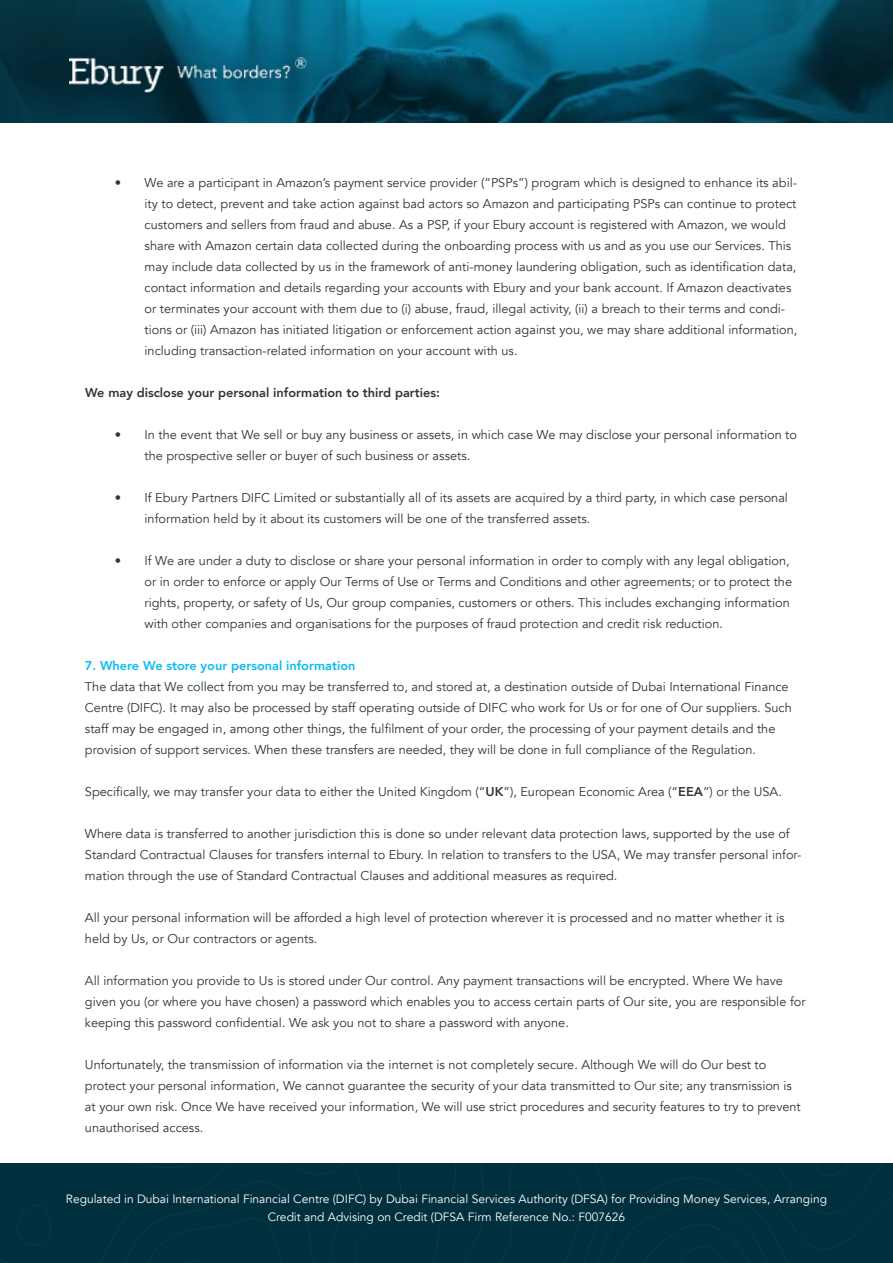
<style>
.page{position:relative;width:893px;height:1263px;background:#fff}
.page>*{position:absolute;margin:0;border:0;box-sizing:border-box;transform-origin:0 0}
.t1{font:12.75px/21px "Avenir";color:#2e3638}
.t2{font:800 12.75px "Avenir";color:#2e3638}
.t3{font:800 12.75px "Avenir";color:#0bbbef}
.t4{font:12px/18px "Avenir";color:#fff;text-align:center}
.s1{font-weight:800}
</style>
<div class="page">
<div style="left:605px;top:1163px;width:288px;height:100px;background:#00303d"></div>
<div style="left:0;top:1163px;width:605px;height:100px;background:#00303d"></div>
<svg style="left:0;top:0;width:893px;height:122px;background:#055169"></svg>
<img style="left:70px;top:57px;width:238px;height:36px">
<p class="t1" style="left:145px;top:172px;width:654px;text-indent:-30px">• We are a participant in Amazon’s payment service provider (“PSPs”) program which is designed to enhance its abil&shy;ity to detect, prevent and take action against bad actors so Amazon and participating PSPs can continue to protect customers and sellers from fraud and abuse. As a PSP, if your Ebury account is registered with Amazon, we would share with Amazon certain data collected during the onboarding process with us and as you use our Services. This may include data collected by us in the framework of anti-money laundering obligation, such as identification data, contact information and details regarding your accounts with Ebury and your bank account. If Amazon deactivates or terminates your account with them due to (i) abuse, fraud, illegal activity, (ii) a breach to their terms and condi&shy;tions or (iii) Amazon has initiated litigation or enforcement action against you, we may share additional information, including transaction-related information on your account with us.</p>
<p class="t2" style="left:85px;top:382px;width:356px">We may disclose your personal information to third parties:</p>
<p class="t1" style="left:145px;top:424px;width:654px;text-indent:-30px">• In the event that We sell or buy any business or assets, in which case We may disclose your personal information to the prospective seller or buyer of such business or assets.</p>
<p class="t1" style="left:145px;top:487px;width:645px;text-indent:-30px">• If Ebury Partners DIFC Limited or substantially all of its assets are acquired by a third party, in which case personal information held by it about its customers will be one of the transferred assets.</p>
<p class="t1" style="left:145px;top:550px;width:649px;text-indent:-30px">• If We are under a duty to disclose or share your personal information in order to comply with any legal obligation, or in order to enforce or apply Our Terms of Use or Terms and Conditions and other agreements; or to protect the rights, property, or safety of Us, Our group companies, customers or others. This includes exchanging information with other companies and organisations for the purposes of fraud protection and credit risk reduction.</p>
<p class="t3" style="left:85px;top:655px;width:272px">7. Where We store your personal information</p>
<p class="t1" style="left:85px;top:676px;width:708px">The data that We collect from you may be transferred to, and stored at, a destination outside of Dubai International Finance Centre (DIFC). It may also be processed by staff operating outside of DIFC who work for Us or for one of Our suppliers. Such staff may be engaged in, among other things, the fulfilment of your order, the processing of your payment details and the provision of support services. When these transfers are needed, they will be done in full compliance of the Regulation.</p>
<p class="t1" style="left:85px;top:781px;width:698px">Specifically, we may transfer your data to either the United Kingdom (“<span class="s1">UK</span>”), European Economic Area (“<span class="s1">EEA</span>”) or the USA.</p>
<p class="t1" style="left:85px;top:823px;width:718px">Where data is transferred to another jurisdiction this is done so under relevant data protection laws, supported by the use of<br>Standard Contractual Clauses for transfers internal to Ebury. In relation to transfers to the USA, We may transfer personal infor&shy;mation through the use of Standard Contractual Clauses and additional measures as required.</p>
<p class="t1" style="left:85px;top:907px;width:701px">All your personal information will be afforded a high level of protection wherever it is processed and no matter whether it is held by Us, or Our contractors or agents.</p>
<p class="t1" style="left:85px;top:970px;width:722px">All information you provide to Us is stored under Our control. Any payment transactions will be encrypted. Where We have given you (or where you have chosen) a password which enables you to access certain parts of Our site, you are responsible for keeping this password confidential. We ask you not to share a password with anyone.</p>
<p class="t1" style="left:85px;top:1054px;width:717px">Unfortunately, the transmission of information via the internet is not completely secure. Although We will do Our best to protect your personal information, We cannot guarantee the security of your data transmitted to Our site; any transmission is at your own risk. Once We have received your information, We will use strict procedures and security features to try to prevent unauthorised access.</p>
<p class="t4" style="left:66px;top:1190px;width:763px">Regulated in Dubai International Financial Centre (DIFC) by Dubai Financial Services Authority (DFSA) for Providing Money Services, Arranging<br>Credit and Advising on Credit (DFSA Firm Reference No.: F007626</p>
</div>
